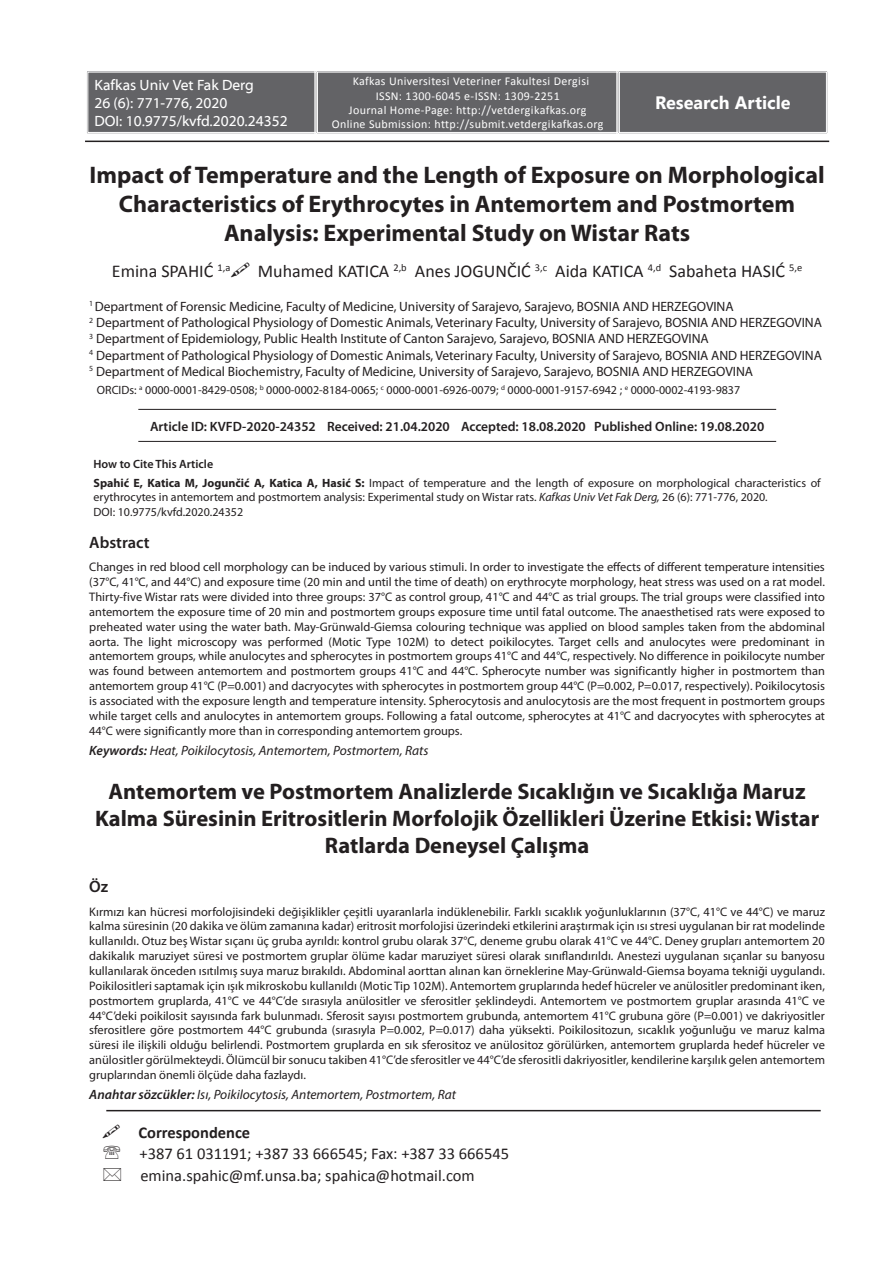
<style>
.page{position:relative;width:893px;height:1263px;background:#fff}
.page>*{position:absolute;margin:0;border:0;box-sizing:border-box;transform-origin:0 0}
.t1{font:700 24px/28.8px "Myriad Pro";color:#231f20;text-align:center}
.t2{font:700 22.5px/27px "Myriad Pro";color:#231f20;text-align:center}
.t3{font:18px "Calibri";color:#231f20}
.t4{font:700 18px "Segoe UI";color:#fff}
.t5{font:16.5px/21.6px "Calibri";color:#231f20}
.t6{font:700 16.5px "Calibri";color:#231f20}
.t7{font:600 16.5px "Myriad Pro";color:#231f20}
.t8{font:15px/18px "Myriad Web Pro";color:#fff}
.t9{font:13.5px/16.2px "Myriad Pro";letter-spacing:-.005em;color:#231f20}
.t10{font:italic 13.5px "Myriad Pro";color:#231f20}
.t11{font:600 13.5px "Myriad Pro";color:#231f20}
.t12{font:12.3px/14.9px "Myriad Pro";color:#231f20;text-align:justify}
.t13{font:12px/18.6px "Myriad Pro";color:#231f20}
.t14{font:12px/14.2px "Calibri";letter-spacing:.03em;color:#fff;text-align:center}
.s1{font-weight:600}
.s2{font-weight:700}
.s3{font-style:italic}
</style>
<div class="page">
<hr style="left:106px;top:1110px;width:715px;height:1px;background:#231f20">
<hr style="left:85px;top:141px;width:744px;height:1px;background:#231f20">
<hr style="left:138px;top:409px;width:638px;height:1px;background:#231f20">
<hr style="left:138px;top:441px;width:638px;height:1px;background:#231f20">
<div style="left:87px;top:71px;width:738px;height:63px;background:#636366"></div>
<div style="left:618px;top:70px;width:210px;height:64px;border:1px solid #fff"></div>
<div style="left:619px;top:72px;width:208px;height:61px;border:1px solid #fff"></div>
<p class="t8" style="left:94px;top:77px;width:195px">Kafkas Univ Vet Fak Derg<br>26 (6): 771-776, 2020<br>DOI: 10.9775/kvfd.2020.24352</p>
<p class="t14" style="left:332px;top:74px;width:273px">Kafkas Universitesi Veteriner Fakultesi Dergisi<br>ISSN: 1300-6045 e-ISSN: 1309-2251<br>Journal Home-Page: http://vetdergikafkas.org Online Submission: http://submit.vetdergikafkas.org</p>
<h3 class="t4" style="left:655px;top:90px;width:137px">Research Article</h3>
<h1 class="t1" style="left:90px;top:161px;width:737px">Impact of Temperature and the Length of Exposure on Morphological<br>Characteristics of Erythrocytes in Antemortem and Postmortem<br>Analysis: Experimental Study on Wistar Rats</h1>
<h3 class="t3" style="left:112px;top:260px;width:120px">Emina SPAHIĆ <sup>1,a</sup></h3>
<h3 class="t3" style="left:258px;top:260px;width:546px">Muhamed KATICA <sup>2,b</sup> Anes JOGUNČIĆ <sup>3,c</sup> Aida KATICA <sup>4,d</sup> Sabaheta HASIĆ <sup>5,e</sup></h3>
<p class="t9" style="left:89px;top:298px;width:734px"><sup>1</sup> Department of Forensic Medicine, Faculty of Medicine, University of Sarajevo, Sarajevo, BOSNIA AND HERZEGOVINA<br><sup>2</sup> Department of Pathological Physiology of Domestic Animals, Veterinary Faculty, University of Sarajevo, BOSNIA AND HERZEGOVINA <sup>3</sup> Department of Epidemiology, Public Health Institute of Canton Sarajevo, Sarajevo, BOSNIA AND HERZEGOVINA<br><sup>4</sup> Department of Pathological Physiology of Domestic Animals, Veterinary Faculty, University of Sarajevo, BOSNIA AND HERZEGOVINA <sup>5</sup> Department of Medical Biochemistry, Faculty of Medicine, University of Sarajevo, Sarajevo, BOSNIA AND HERZEGOVINA</p>
<p class="t13" style="left:97px;top:381px;width:645px">ORCIDs: <sup>a</sup> 0000-0001-8429-0508; <sup>b</sup> 0000-0002-8184-0065; <sup>c</sup> 0000-0001-6926-0079; <sup>d</sup> 0000-0001-9157-6942 ; <sup>e</sup> 0000-0002-4193-9837</p>
<p class="t11" style="left:150px;top:418px;width:616px">Article ID: KVFD-2020-24352 Received: 21.04.2020 Accepted: 18.08.2020 Published Online: 19.08.2020</p>
<p class="t13" style="left:94px;top:455px;width:729px"><span class="s1">How to Cite This Article<br></span><span class="s2">Spahić E, Katica M, Jogunčić A, Katica A, Hasić S:</span> Impact of temperature and the length of exposure on morphological characteristics of</p>
<p class="t13" style="left:94px;top:490px;width:676px;line-height:14.4px">erythrocytes in antemortem and postmortem analysis: Experimental study on Wistar rats. <span class="s3">Kafkas Univ Vet Fak Derg,</span> 26 (6): 771-776, 2020<span class="s3">.<br></span>DOI: 10.9775/kvfd.2020.24352</p>
<h3 class="t7" style="left:89px;top:532px;width:62px">Abstract</h3>
<p class="t12" style="left:89px;top:559px;width:737px">Changes in red blood cell morphology can be induced by various stimuli. In order to investigate the effects of different temperature intensities (37°C, 41°C, and 44°C) and exposure time (20 min and until the time of death) on erythrocyte morphology, heat stress was used on a rat model.<br>Thirty-five Wistar rats were divided into three groups: 37°C as control group, 41°C and 44°C as trial groups. The trial groups were classified into antemortem the exposure time of 20 min and postmortem groups exposure time until fatal outcome. The anaesthetised rats were exposed to preheated water using the water bath. May-Grünwald-Giemsa colouring technique was applied on blood samples taken from the abdominal aorta. The light microscopy was performed (Motic Type 102M) to detect poikilocytes. Target cells and anulocytes were predominant in antemortem groups, while anulocytes and spherocytes in postmortem groups 41°C and 44°C, respectively. No difference in poikilocyte number was found between antemortem and postmortem groups 41°C and 44°C. Spherocyte number was significantly higher in postmortem than antemortem group 41°C (P=0.001) and dacryocytes with spherocytes in postmortem group 44°C (P=0.002, P=0.017, respectively). Poikilocytosis is associated with the exposure length and temperature intensity. Spherocytosis and anulocytosis are the most frequent in postmortem groups while target cells and anulocytes in antemortem groups. Following a fatal outcome, spherocytes at 41°C and dacryocytes with spherocytes at 44°C were significantly more than in corresponding antemortem groups.</p>
<p class="t10" style="left:89px;top:742px;width:341px"><span class="s1">Keywords:</span> Heat, Poikilocytosis, Antemortem, Postmortem, Rats</p>
<h2 class="t2" style="left:95px;top:778px;width:726px">Antemortem ve Postmortem Analizlerde Sıcaklığın ve Sıcaklığa Maruz<br>Kalma Süresinin Eritrositlerin Morfolojik Özellikleri Üzerine Etkisi: Wistar<br>Ratlarda Deneysel Çalışma</h2>
<h3 class="t7" style="left:89px;top:876px;width:20px">Öz</h3>
<p class="t12" style="left:89px;top:904px;width:737px">Kırmızı kan hücresi morfolojisindeki değişiklikler çeşitli uyaranlarla indüklenebilir. Farklı sıcaklık yoğunluklarının (37°C, 41°C ve 44°C) ve maruz kalma süresinin (20 dakika ve ölüm zamanına kadar) eritrosit morfolojisi üzerindeki etkilerini araştırmak için ısı stresi uygulanan bir rat modelinde kullanıldı. Otuz beş Wistar sıçanı üç gruba ayrıldı: kontrol grubu olarak 37°C, deneme grubu olarak 41°C ve 44°C. Deney grupları antemortem 20 dakikalık maruziyet süresi ve postmortem gruplar ölüme kadar maruziyet süresi olarak sınıflandırıldı. Anestezi uygulanan sıçanlar su banyosu kullanılarak önceden ısıtılmış suya maruz bırakıldı. Abdominal aorttan alınan kan örneklerine May-Grünwald-Giemsa boyama tekniği uygulandı.<br>Poikilositleri saptamak için ışık mikroskobu kullanıldı (Motic Tip 102M). Antemortem gruplarında hedef hücreler ve anülositler predominant iken, postmortem gruplarda, 41°C ve 44°C’de sırasıyla anülositler ve sferositler şeklindeydi. Antemortem ve postmortem gruplar arasında 41°C ve 44°C’deki poikilosit sayısında fark bulunmadı. Sferosit sayısı postmortem grubunda, antemortem 41°C grubuna göre (P=0.001) ve dakriyositler sferositlere göre postmortem 44°C grubunda (sırasıyla P=0.002, P=0.017) daha yüksekti. Poikilositozun, sıcaklık yoğunluğu ve maruz kalma süresi ile ilişkili olduğu belirlendi. Postmortem gruplarda en sık sferositoz ve anülositoz görülürken, antemortem gruplarda hedef hücreler ve anülositler görülmekteydi. Ölümcül bir sonucu takiben 41°C’de sferositler ve 44°C’de sferositli dakriyositler, kendilerine karşılık gelen antemortem gruplarından önemli ölçüde daha fazlaydı.</p>
<p class="t10" style="left:89px;top:1086px;width:368px"><span class="s1">Anahtar sözcükler:</span> Isı, Poikilocytosis, Antemortem, Postmortem, Rat</p>
<h3 class="t6" style="left:138px;top:1122px;width:113px">Correspondence</h3>
<h3 class="t5" style="left:140px;top:1142px;width:371px">+387 61 031191; +387 33 666545; Fax: +387 33 666545 emina.spahic@mf.unsa.ba; spahica@hotmail.com</h3>
</div>
